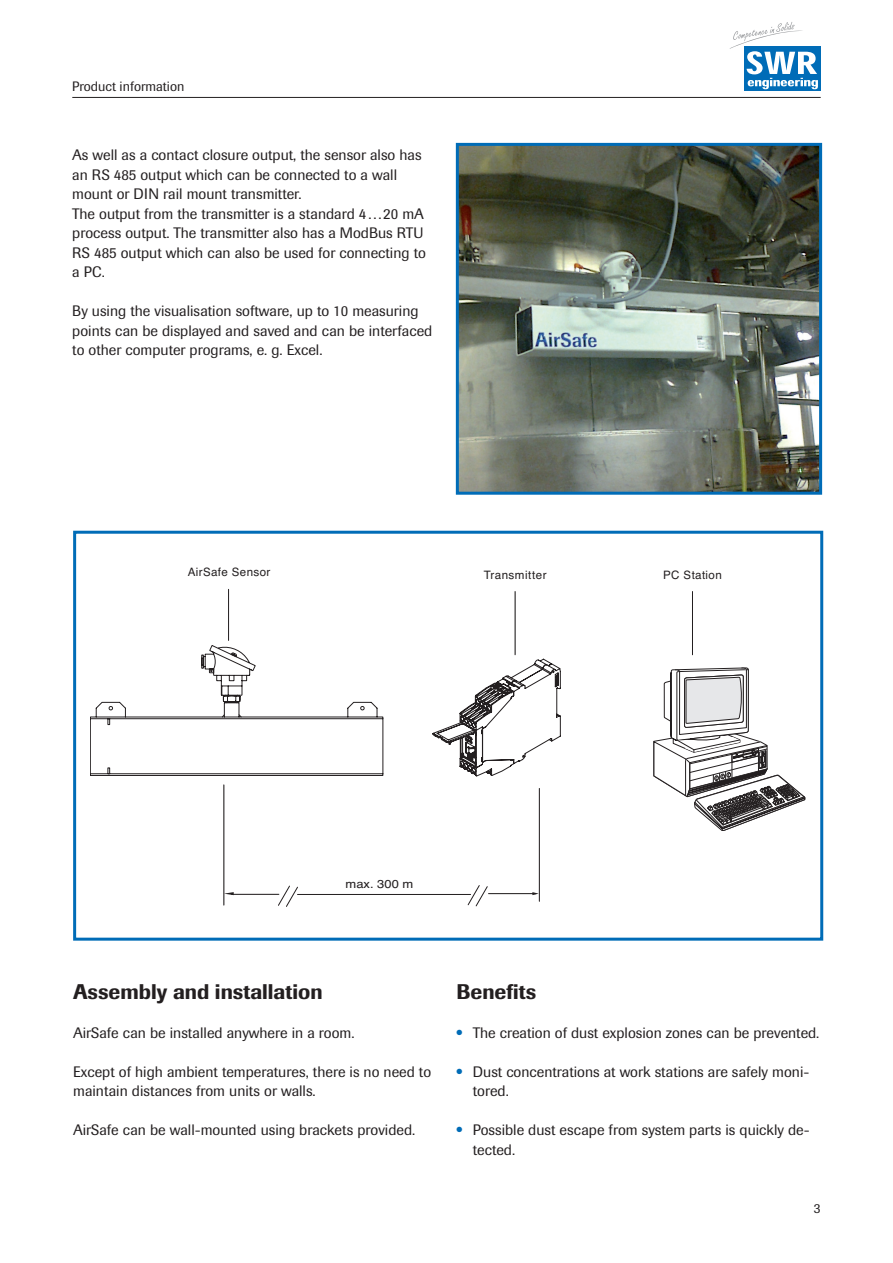
<style>
.page{position:relative;width:893px;height:1263px;background:#fff}
.page>*{position:absolute;margin:0;border:0;box-sizing:border-box;transform-origin:0 0}
.t1{font:500 21px "Imago";color:#231f20}
.t2{font:15px/19.5px "Imago";color:#231f20}
.t3{font:13.5px "Imago";color:#231f20}
.t4{font:11.55px "Helvetica";letter-spacing:.03em;color:#231f20}
.t5{font:11.55px "Helvetica";letter-spacing:.03em;color:#231f20;scale:1.12 1}
</style>
<div class="page">
<div style="left:744px;top:46px;width:77px;height:45px;background:#006cb7"></div>
<svg style="left:729px;top:22px;width:89px;height:67px"></svg>
<hr style="left:72px;top:97px;width:749px;height:1px;background:#231f20">
<svg style="left:278px;top:886px;width:20px;height:21px"></svg>
<svg style="left:468px;top:885px;width:20px;height:21px"></svg>
<hr style="left:539px;top:788px;width:1px;height:113px;background:#231f20">
<hr style="left:224px;top:785px;width:1px;height:120px;background:#231f20">
<svg style="left:532px;top:892px;width:7px;height:3px"></svg>
<hr style="left:232px;top:894px;width:47px;height:1px;background:#231f20">
<hr style="left:298px;top:894px;width:173px;height:1px;background:#231f20">
<hr style="left:488px;top:893px;width:48px;height:1px;background:#231f20">
<svg style="left:224px;top:892px;width:10px;height:3px"></svg>
<hr style="left:228px;top:589px;width:1px;height:51px;background:#231f20">
<hr style="left:515px;top:591px;width:1px;height:64px;background:#231f20">
<hr style="left:692px;top:591px;width:1px;height:64px;background:#231f20">
<svg style="left:653px;top:667px;width:152px;height:164px"></svg>
<svg style="left:432px;top:658px;width:129px;height:118px"></svg>
<svg style="left:90px;top:645px;width:294px;height:131px"></svg>
<div style="left:73px;top:531px;width:750px;height:410px;border:3px solid #006cb7"></div>
<img style="left:460px;top:147px;width:358px;height:344px">
<div style="left:456px;top:143px;width:366px;height:352px;border:3px solid #006cb7"></div>
<p class="t3" style="left:72px;top:78px;width:114px">Product information</p>
<p class="t2" style="left:72px;top:145px;width:355px">As well as a contact closure output, the sensor also has an RS 485 output which can be connected to a wall mount or DIN rail mount transmitter.<br>The output from the transmitter is a standard 4 . . . 20 mA process output. The transmitter also has a ModBus RTU RS 485 output which can also be used for connecting to a PC.</p>
<p class="t2" style="left:72px;top:301px;width:362px">By using the visualisation software, up to 10 measuring points can be displayed and saved and can be interfaced to other computer programs, e. g. Excel.</p>
<p class="t4" style="left:188px;top:563px;width:84px">AirSafe Sensor</p>
<p class="t4" style="left:484px;top:566px;width:64px">Transmitter</p>
<p class="t4" style="left:663px;top:566px;width:60px">PC Station</p>
<p class="t5" style="left:346px;top:875px;width:62px">max. 300 m</p>
<h1 class="t1" style="left:73px;top:979px;width:251px">Assembly and installation</h1>
<p class="t2" style="left:73px;top:1023px;width:283px">AirSafe can be installed anywhere in a room.</p>
<p class="t2" style="left:73px;top:1062px;width:359px">Except of high ambient temperatures, there is no need to maintain distances from units or walls.</p>
<p class="t2" style="left:73px;top:1120px;width:344px">AirSafe can be wall-mounted using brackets provided.</p>
<h1 class="t1" style="left:456px;top:979px;width:81px">Benefits</h1>
<p class="t2" style="left:456px;top:1023px;width:364px"><sup>●</sup> The creation of dust explosion zones can be prevented.</p>
<p class="t2" style="left:473px;top:1062px;width:338px;text-indent:-16px"><sup>●</sup> Dust concentrations at work stations are safely moni&shy;tored.</p>
<p class="t2" style="left:473px;top:1120px;width:338px;text-indent:-16px"><sup>●</sup> Possible dust escape from system parts is quickly de&shy;tected.</p>
<p class="t3" style="left:814px;top:1201px;width:8px">3</p>
</div>
